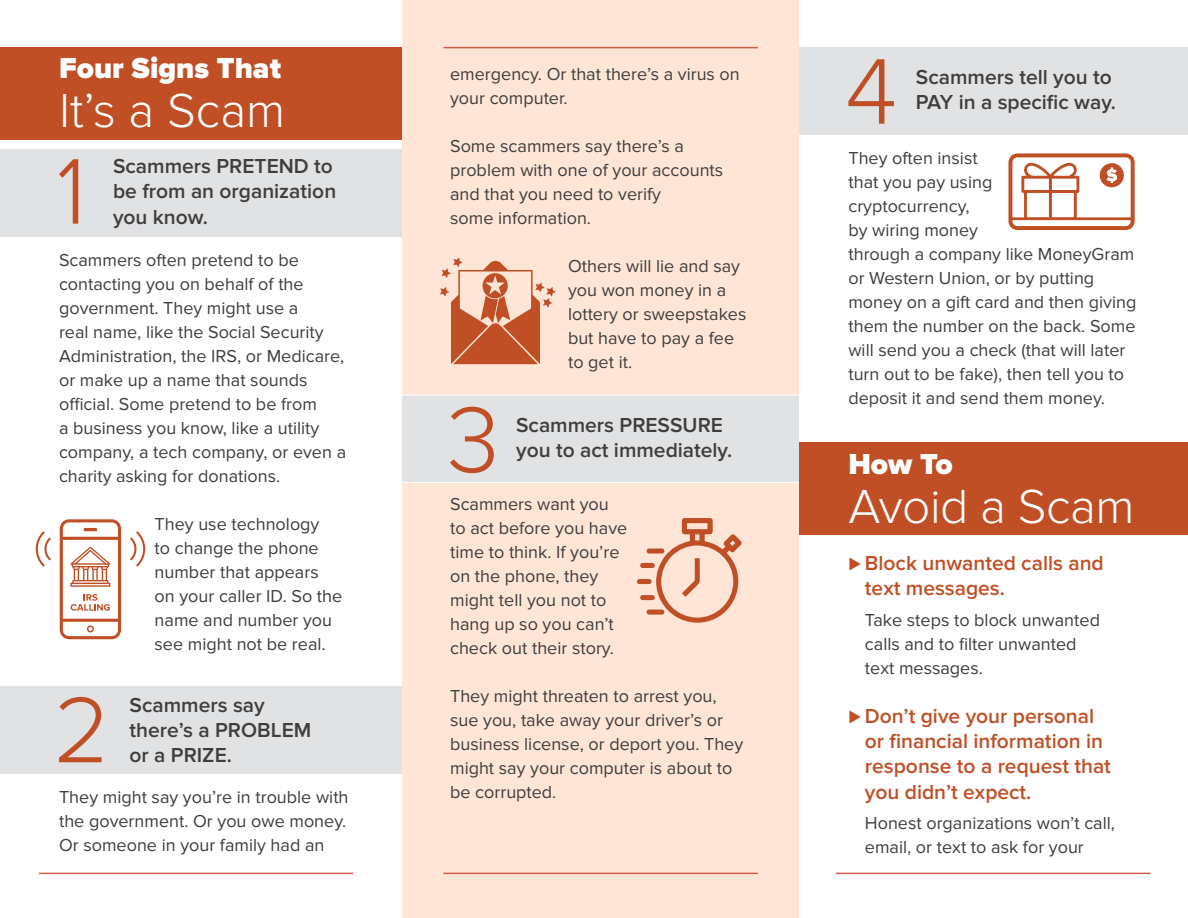
<style>
.page{position:relative;width:1188px;height:918px;background:#fff}
.page>*{position:absolute;margin:0;border:0;box-sizing:border-box;transform-origin:0 0}
.t1{font:300 96.6px "Proxima Nova";color:#c04f26}
.t2{font:300 49.5px "Proxima Nova";letter-spacing:-.01em;color:#fff}
.t3{font:900 30px "Proxima Nova";color:#fff}
.t4{font:600 21px/25.2px "Proxima Nova";color:#3e3e3f}
.t5{font:600 21px/25.2px "Proxima Nova";color:#c04f26}
.t6{font:18px/24px "Proxima Nova";color:#3e3e3f}
.s1{font-weight:400}
</style>
<div class="page">
<div style="left:0;top:47px;width:431px;height:93px;background:#c04f26"></div>
<div style="left:0;top:149px;width:431px;height:88px;background:#e1e2e4"></div>
<div style="left:0;top:687px;width:446px;height:87px;background:#e1e2e4"></div>
<div style="left:773px;top:47px;width:415px;height:88px;background:#e1e2e4"></div>
<div style="left:790px;top:442px;width:398px;height:93px;background:#c04f26"></div>
<div style="left:403px;top:0;width:396px;height:918px;background:#fee5d6"></div>
<div style="left:403px;top:395px;width:396px;height:87px;background:#e1e2e4"></div>
<hr style="left:39px;top:873px;width:314px;height:1px;background:#d15d47">
<hr style="left:836px;top:873px;width:314px;height:1px;background:#d15d47">
<hr style="left:443px;top:873px;width:315px;height:1px;background:#d15d47">
<hr style="left:443px;top:47px;width:315px;height:1px;background:#d15d47">
<svg style="left:130px;top:531px;width:15px;height:35px"></svg>
<svg style="left:36px;top:531px;width:15px;height:35px"></svg>
<svg style="left:60px;top:519px;width:61px;height:120px"></svg>
<svg style="left:1008px;top:153px;width:127px;height:77px"></svg>
<svg style="left:637px;top:518px;width:105px;height:105px"></svg>
<svg style="left:440px;top:257px;width:116px;height:107px"></svg>
<hr style="left:400px;top:395px;width:403px;height:1px;background:#fff">
<hr style="left:396px;top:482px;width:403px;height:1px;background:#fff">
<p class="t3" style="left:59px;top:50px;width:224px">Four Signs That</p>
<p class="t2" style="left:59px;top:82px;width:228px">It’s a Scam</p>
<p class="t1" style="left:57px;top:136px;width:31px">1</p>
<p class="t4" style="left:113px;top:154px;width:225px">Scammers PRETEND to be from an organization you know.</p>
<p class="t6" style="left:59px;top:248px;width:289px">Scammers often pretend to be contacting you on behalf of the government. They might use a<br>real name, like the Social Security<br>Administration, the IRS, or Medicare, or make up a name that sounds official. Some pretend to be from<br>a business you know, like a utility company, a tech company, or even a charity asking for donations.</p>
<p class="t6" style="left:155px;top:512px;width:189px">They use technology<br>to change the phone number that appears on your caller ID. So the name and number you see might not be real.</p>
<p class="t1" style="left:54px;top:675px;width:58px">2</p>
<p class="t4" style="left:130px;top:693px;width:183px">Scammers say there’s a PROBLEM or a PRIZE.</p>
<p class="t6" style="left:59px;top:786px;width:291px">They might say you’re in trouble with the government. Or you owe money.<br>Or someone in your family had an</p>
<p class="t6" style="left:450px;top:62px;width:291px">emergency. Or that there’s a virus on your computer.</p>
<p class="t6" style="left:450px;top:134px;width:275px">Some scammers say there’s a problem with one of your accounts and that you need to verify<br>some information.</p>
<p class="t6" style="left:568px;top:254px;width:180px">Others will lie and say you won money in a lottery or sweepstakes but have to pay a fee to get it.</p>
<p class="t1" style="left:447px;top:384px;width:54px">3</p>
<p class="t4" style="left:516px;top:413px;width:218px">Scammers PRESSURE you to act immediately.</p>
<p class="t6" style="left:450px;top:492px;width:179px">Scammers want you to act before you have time to think. If you’re on the phone, they might tell you not to hang up so you can’t check out their story.</p>
<p class="t6" style="left:450px;top:684px;width:295px">They might threaten to arrest you, sue you, take away your driver’s or business license, or deport you. They might say your computer is about to be corrupted.</p>
<p class="t1" style="left:845px;top:36px;width:54px">4</p>
<p class="t4" style="left:916px;top:65px;width:202px">Scammers tell you to<br>PAY in a specific way.</p>
<p class="t6" style="left:848px;top:146px;width:289px">They often insist<br>that you pay using<br>cryptocurrency,<br>by wiring money<br>through a company like MoneyGram or Western Union, or by putting money on a gift card and then giving them the number on the back. Some will send you a check (that will later turn out to be fake), then tell you to deposit it and send them money.</p>
<p class="t3" style="left:848px;top:446px;width:106px">How To</p>
<p class="t2" style="left:848px;top:478px;width:288px">Avoid a Scam</p>
<p class="t5" style="left:865px;top:551px;width:240px;text-indent:-16px"><span class="s1">⊲</span> Block unwanted calls and text messages.</p>
<p class="t6" style="left:865px;top:608px;width:237px">Take steps to block unwanted calls and to filter unwanted text messages.</p>
<p class="t5" style="left:865px;top:704px;width:248px;text-indent:-16px"><span class="s1">⊲</span> Don’t give your personal or financial information in response to a request that you didn’t expect.</p>
<p class="t6" style="left:865px;top:812px;width:252px">Honest organizations won’t call, email, or text to ask for your</p>
</div>
